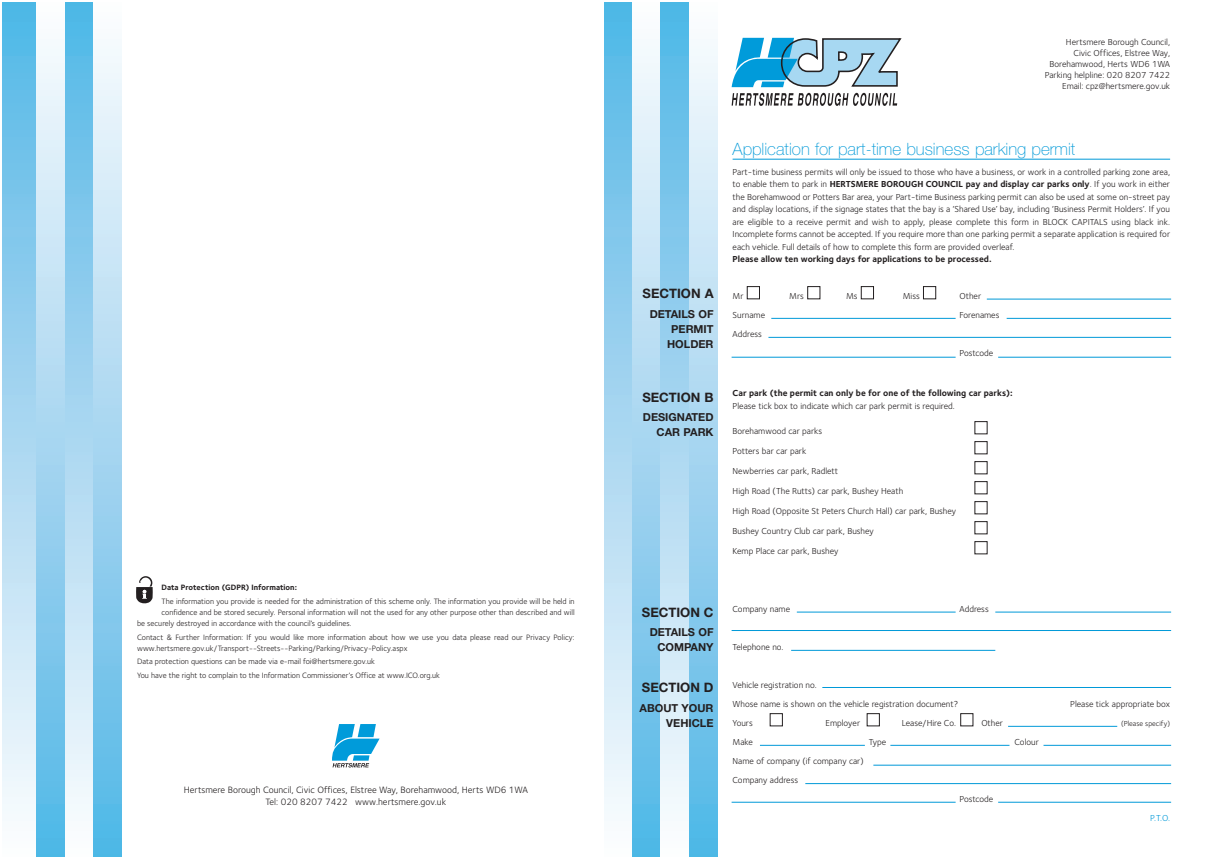
<style>
.page{position:relative;width:1208px;height:859px;background:#fff}
.page>*{position:absolute;margin:0;border:0;box-sizing:border-box;transform-origin:0 0}
.t1{font:100 17px "Helvetica Neue";color:#0099d8}
.t2{font:700 13px "Helvetica Neue";color:#231f20}
.t3{font:700 11px/15px "Helvetica Neue";color:#231f20;text-align:right}
.t4{font:9.5px/12px "Foundry Sterling";color:#231f20;text-align:center}
.t5{font:9px/12.5px "Foundry Sterling";color:#231f20}
.t6{font:700 9px "Foundry Sterling";color:#231f20}
.t7{font:9px "Foundry Sterling";color:#0099d8}
.t8{font:8px/11px "Foundry Sterling";color:#231f20}
.t9{font:700 8px "Foundry Sterling";color:#231f20}
.t10{font:7.5px "Foundry Sterling";color:#231f20}
.s1{font-weight:700}
</style>
<div class="page">
<div style="left:974px;top:481px;width:13px;height:13px;border:1px solid #231f20"></div>
<div style="left:974px;top:461px;width:13px;height:13px;border:1px solid #231f20"></div>
<div style="left:974px;top:441px;width:13px;height:13px;border:1px solid #231f20"></div>
<div style="left:974px;top:541px;width:13px;height:13px;border:1px solid #231f20"></div>
<div style="left:974px;top:521px;width:13px;height:13px;border:1px solid #231f20"></div>
<div style="left:974px;top:501px;width:13px;height:13px;border:1px solid #231f20"></div>
<div style="left:974px;top:421px;width:13px;height:13px;border:1px solid #231f20"></div>
<div style="left:923px;top:286px;width:13px;height:13px;border:1px solid #231f20"></div>
<div style="left:960px;top:713px;width:13px;height:13px;border:1px solid #231f20"></div>
<div style="left:867px;top:713px;width:12px;height:13px;border:1px solid #231f20"></div>
<div style="left:770px;top:713px;width:12px;height:13px;border:1px solid #231f20"></div>
<div style="left:861px;top:286px;width:12px;height:13px;border:1px solid #231f20"></div>
<div style="left:807px;top:286px;width:13px;height:13px;border:1px solid #231f20"></div>
<div style="left:747px;top:286px;width:12px;height:13px;border:1px solid #231f20"></div>
<div style="left:3px;top:3px;width:34px;height:853px;background:linear-gradient(to bottom,#52b5e6,#fefbfd)"></div>
<div style="left:37px;top:3px;width:28px;height:853px;background:linear-gradient(to bottom,#fefbfd,#52b5e6)"></div>
<div style="left:65px;top:3px;width:29px;height:853px;background:linear-gradient(to bottom,#52b5e6,#fefbfd)"></div>
<div style="left:94px;top:3px;width:28px;height:853px;background:linear-gradient(to bottom,#fefbfd,#52b5e6)"></div>
<div style="left:604px;top:3px;width:28px;height:853px;background:linear-gradient(to bottom,#52b5e6,#fefbfd)"></div>
<div style="left:632px;top:3px;width:28px;height:853px;background:linear-gradient(to bottom,#fefbfd,#52b5e6)"></div>
<div style="left:660px;top:3px;width:29px;height:853px;background:linear-gradient(to bottom,#52b5e6,#fefbfd)"></div>
<div style="left:689px;top:3px;width:28px;height:853px;background:linear-gradient(to bottom,#fefbfd,#52b5e6)"></div>
<svg style="left:731px;top:38px;width:170px;height:68px"></svg>
<hr style="left:732px;top:159px;width:438px;height:1px;background:#0099d8">
<hr style="left:986px;top:299px;width:185px;height:1px;background:#0099d8">
<hr style="left:1006px;top:318px;width:165px;height:1px;background:#0099d8">
<hr style="left:768px;top:337px;width:403px;height:1px;background:#0099d8">
<hr style="left:731px;top:630px;width:440px;height:1px;background:#0099d8">
<hr style="left:998px;top:357px;width:173px;height:1px;background:#0099d8">
<hr style="left:731px;top:357px;width:224px;height:1px;background:#0099d8">
<hr style="left:797px;top:612px;width:158px;height:1px;background:#0099d8">
<hr style="left:791px;top:650px;width:204px;height:1px;background:#0099d8">
<hr style="left:995px;top:612px;width:176px;height:1px;background:#0099d8">
<hr style="left:822px;top:687px;width:349px;height:1px;background:#0099d8">
<hr style="left:1008px;top:726px;width:109px;height:1px;background:#0099d8">
<hr style="left:1043px;top:745px;width:128px;height:1px;background:#0099d8">
<hr style="left:873px;top:765px;width:298px;height:1px;background:#0099d8">
<hr style="left:805px;top:783px;width:366px;height:1px;background:#0099d8">
<hr style="left:998px;top:802px;width:173px;height:1px;background:#0099d8">
<hr style="left:731px;top:802px;width:224px;height:1px;background:#0099d8">
<hr style="left:890px;top:745px;width:119px;height:1px;background:#0099d8">
<hr style="left:760px;top:745px;width:105px;height:1px;background:#0099d8">
<hr style="left:771px;top:318px;width:184px;height:1px;background:#0099d8">
<svg style="left:332px;top:724px;width:47px;height:43px"></svg>
<svg style="left:136px;top:576px;width:17px;height:27px"></svg>
<p class="t9" style="left:162px;top:584px;width:137px">Data Protection (GDPR) Information:</p>
<p class="t8" style="left:162px;top:596px;width:414px">The information you provide is needed for the administration of this scheme only. The information you provide will be held in</p>
<p class="t8" style="left:162px;top:607px;width:414px">confidence and be stored securely. Personal information will not the used for any other purpose other than described and will</p>
<p class="t8" style="left:137px;top:618px;width:216px">be securely destroyed in accordance with the council’s guidelines.</p>
<p class="t8" style="left:137px;top:632px;width:439px">Contact &amp; Further Information: If you would like more information about how we use you data please read our Privacy Policy: www.hertsmere.gov.uk/Transport--Streets--Parking/Parking/Privacy-Policy.aspx</p>
<p class="t8" style="left:137px;top:655px;width:304px;line-height:13.8px">Data protection questions can be made via e-mail foi@hertsmere.gov.uk<br>You have the right to complain to the Information Commissioner’s Office at www.ICO.org.uk</p>
<p class="t4" style="left:184px;top:785px;width:346px">Hertsmere Borough Council, Civic Offices, Elstree Way, Borehamwood, Herts WD6 1WA<br>Tel: 020 8207 7422 www.hertsmere.gov.uk</p>
<p class="t5" style="left:1044px;top:37px;width:127px;line-height:11px;text-align:right">Hertsmere Borough Council,<br>Civic Offices, Elstree Way,<br>Borehamwood, Herts WD6 1WA<br>Parking helpline: 020 8207 7422<br>Email: cpz@hertsmere.gov.uk</p>
<h2 class="t2" style="left:642px;top:283px;width:72px">SECTION A</h2>
<p class="t3" style="left:649px;top:306px;width:65px">DETAILS OF<br>PERMIT<br>HOLDER</p>
<h2 class="t2" style="left:642px;top:387px;width:73px">SECTION B</h2>
<p class="t3" style="left:643px;top:410px;width:72px">DESIGNATED<br>CAR PARK</p>
<h1 class="t1" style="left:732px;top:136px;width:344px">Application for part-time business parking permit</h1>
<p class="t5" style="left:732px;top:166px;width:439px;text-align:justify">Part-time business permits will only be issued to those who have a business, or work in a controlled parking zone area, to enable them to park in <span class="s1">HERTSMERE BOROUGH COUNCIL pay and display car parks only</span>. If you work in either the Borehamwood or Potters Bar area, your Part-time Business parking permit can also be used at some on-street pay and display locations, if the signage states that the bay is a ‘Shared Use’ bay, including ‘Business Permit Holders’. If you are eligible to a receive permit and wish to apply, please complete this form in BLOCK CAPITALS using black ink.<br>Incomplete forms cannot be accepted. If you require more than one parking permit a separate application is required for each vehicle. Full details of how to complete this form are provided overleaf.</p>
<p class="t6" style="left:732px;top:256px;width:260px">Please allow ten working days for applications to be processed.</p>
<p class="t5" style="left:732px;top:291px;width:13px">Mr</p>
<p class="t5" style="left:789px;top:291px;width:16px">Mrs</p>
<p class="t5" style="left:846px;top:291px;width:13px">Ms</p>
<p class="t5" style="left:902px;top:291px;width:19px">Miss</p>
<p class="t5" style="left:959px;top:291px;width:23px">Other</p>
<p class="t5" style="left:732px;top:310px;width:34px">Surname</p>
<p class="t5" style="left:959px;top:310px;width:42px">Forenames</p>
<p class="t5" style="left:732px;top:329px;width:31px">Address</p>
<p class="t5" style="left:959px;top:348px;width:35px">Postcode</p>
<p class="t6" style="left:732px;top:389px;width:282px">Car park (the permit can only be for one of the following car parks):</p>
<p class="t5" style="left:732px;top:401px;width:224px">Please tick box to indicate which car park permit is required.</p>
<p class="t5" style="left:732px;top:426px;width:91px">Borehamwood car parks</p>
<p class="t5" style="left:732px;top:446px;width:75px">Potters bar car park</p>
<p class="t5" style="left:732px;top:466px;width:107px">Newberries car park, Radlett</p>
<p class="t5" style="left:732px;top:486px;width:172px">High Road (The Rutts) car park, Bushey Heath</p>
<p class="t5" style="left:732px;top:506px;width:225px">High Road (Opposite St Peters Church Hall) car park, Bushey</p>
<p class="t5" style="left:732px;top:526px;width:143px">Bushey Country Club car park, Bushey</p>
<p class="t5" style="left:732px;top:546px;width:107px">Kemp Place car park, Bushey</p>
<h2 class="t2" style="left:642px;top:602px;width:73px">SECTION C</h2>
<p class="t3" style="left:649px;top:625px;width:65px">DETAILS OF<br>COMPANY</p>
<h2 class="t2" style="left:642px;top:677px;width:73px">SECTION D</h2>
<p class="t3" style="left:639px;top:700px;width:76px">ABOUT YOUR<br>VEHICLE</p>
<p class="t5" style="left:732px;top:604px;width:59px">Company name</p>
<p class="t5" style="left:959px;top:604px;width:31px">Address</p>
<p class="t5" style="left:732px;top:642px;width:52px">Telephone no.</p>
<p class="t5" style="left:732px;top:676px;width:227px;line-height:19px">Vehicle registration no.<br>Whose name is shown on the vehicle registration document?</p>
<p class="t5" style="left:1070px;top:699px;width:101px">Please tick appropriate box</p>
<p class="t5" style="left:732px;top:718px;width:22px">Yours</p>
<p class="t5" style="left:825px;top:718px;width:36px">Employer</p>
<p class="t5" style="left:901px;top:718px;width:56px">Lease/Hire Co.</p>
<p class="t5" style="left:981px;top:718px;width:23px">Other</p>
<p class="t10" style="left:1121px;top:721px;width:51px">(Please specify)</p>
<p class="t5" style="left:732px;top:737px;width:22px">Make</p>
<p class="t5" style="left:868px;top:737px;width:19px">Type</p>
<p class="t5" style="left:1014px;top:737px;width:26px">Colour</p>
<p class="t5" style="left:732px;top:752px;width:133px;line-height:19px">Name of company (if company car)<br>Company address</p>
<p class="t5" style="left:959px;top:794px;width:35px">Postcode</p>
<p class="t7" style="left:1150px;top:815px;width:21px">P.T.O.</p>
</div>
